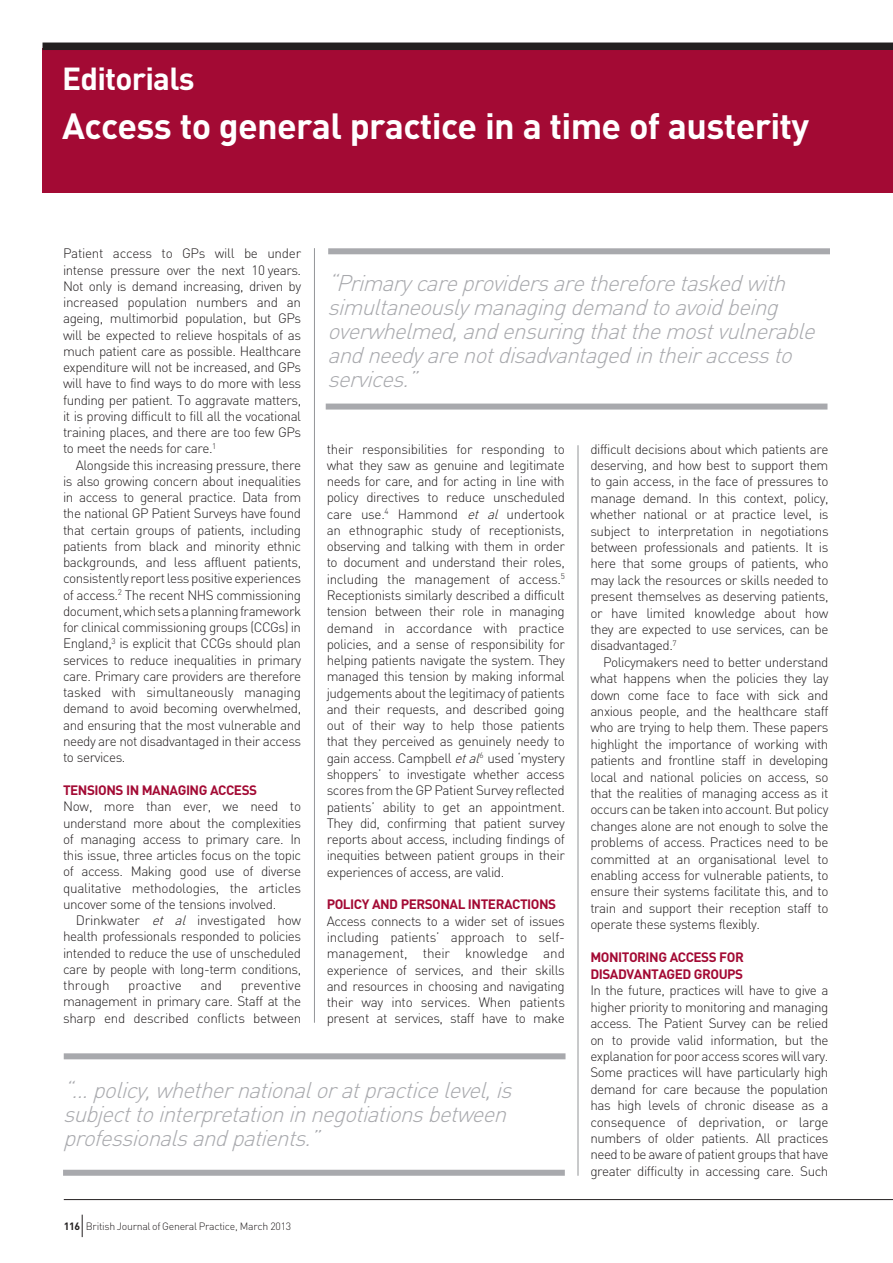
<style>
.page{position:relative;width:893px;height:1263px;background:#fff}
.page>*{position:absolute;margin:0;border:0;box-sizing:border-box;transform-origin:0 0}
.t1{font:700 36px "DIN";letter-spacing:-.02em;color:#fff}
.t2{font:700 31.5px "DIN";letter-spacing:-.025em;color:#fff}
.t3{font:italic 300 22.5px/24px "DIN";color:#a8a9ad}
.t4{font:300 13.5px/16.2px "DIN";letter-spacing:-.035em;color:#231f20;text-align:justify}
.t5{font:700 13.5px/16.6px "DIN";letter-spacing:-.035em;color:#a30a34}
.t6{font:300 13.5px "DIN";letter-spacing:-.005em;color:#231f20}
.t7{font:300 10.5px "DIN";letter-spacing:-.025em;color:#231f20}
.s1{font-style:italic}
.s2{font-weight:700}
</style>
<div class="page">
<div style="left:43px;top:49px;width:850px;height:144px;background:#a30a34"></div>
<div style="left:43px;top:43px;width:850px;height:7px;background:#231f20"></div>
<hr style="left:578px;top:445px;width:1px;height:731px;background:#939598">
<hr style="left:314px;top:248px;width:1px;height:775px;background:#939598">
<div style="left:64px;top:1053px;width:501px;height:6px;background:#a8a9ad"></div>
<div style="left:63px;top:1170px;width:502px;height:6px;background:#a8a9ad"></div>
<div style="left:328px;top:248px;width:502px;height:6px;background:#a8a9ad"></div>
<div style="left:326px;top:404px;width:501px;height:6px;background:#a8a9ad"></div>
<hr style="left:64px;top:1199px;width:829px;height:1px;background:#231f20">
<svg style="left:82px;top:1215px;width:1px;height:22px"></svg>
<h2 class="t2" style="left:62px;top:58px;width:134px">Editorials</h2>
<h1 class="t1" style="left:62px;top:103px;width:748px">Access to general practice in a time of austerity</h1>
<p class="t4" style="left:63px;top:245px;width:240px">Patient access to GPs will be under intense pressure over the next 10 years.<br>Not only is demand increasing, driven by increased population numbers and an ageing, multimorbid population, but GPs will be expected to relieve hospitals of as much patient care as possible. Healthcare expenditure will not be increased, and GPs will have to find ways to do more with less funding per patient. To aggravate matters, it is proving difficult to fill all the vocational training places, and there are too few GPs to meet the needs for care.<sup>1</sup></p>
<p class="t4" style="left:63px;top:457px;width:240px;text-indent:13px">Alongside this increasing pressure, there is also growing concern about inequalities in access to general practice. Data from the national GP Patient Surveys have found that certain groups of patients, including patients from black and minority ethnic backgrounds, and less affluent patients, consistently report less positive experiences of access.<sup>2</sup> The recent NHS commissioning document, which sets a planning framework for clinical commissioning groups (CCGs) in England,<sup>3</sup> is explicit that CCGs should plan services to reduce inequalities in primary care. Primary care providers are therefore tasked with simultaneously managing demand to avoid becoming overwhelmed, and ensuring that the most vulnerable and needy are not disadvantaged in their access to services.</p>
<p class="t5" style="left:63px;top:781px;width:196px">TENSIONS IN MANAGING ACCESS</p>
<p class="t4" style="left:63px;top:798px;width:240px">Now, more than ever, we need to understand more about the complexities of managing access to primary care. In this issue, three articles focus on the topic of access. Making good use of diverse qualitative methodologies, the articles uncover some of the tensions involved.</p>
<p class="t4" style="left:63px;top:912px;width:240px;text-indent:13px">Drinkwater <span class="s1">et al</span> investigated how health professionals responded to policies intended to reduce the use of unscheduled care by people with long-term conditions, through</p>
<h3 class="t3" style="left:327px;top:270px;width:496px">“Primarycareprovidersarethereforetaskedwith simultaneouslymanagingdemandtoavoidbeing overwhelmed,andensuringthatthemostvulnerable andneedyarenotdisadvantagedintheiraccessto services.”</h3>
<p class="t4" style="left:327px;top:440px;width:240px">their responsibilities for responding to what they saw as genuine and legitimate needs for care, and for acting in line with policy directives to reduce unscheduled care use.<sup>4</sup> Hammond <span class="s1">et al</span> undertook an ethnographic study of receptionists, observing and talking with them in order to document and understand their roles, including the management of access.<sup>5<br></sup>Receptionists similarly described a difficult tension between their role in managing demand in accordance with practice policies, and a sense of responsibility for helping patients navigate the system. They managed this tension by making informal judgements about the legitimacy of patients and their requests, and described going out of their way to help those patients that they perceived as genuinely needy to gain access. Campbell <span class="s1">etal</span><sup>6</sup> used ‘mystery shoppers’ to investigate whether access scores from the GP Patient Survey reflected patients’ ability to get an appointment.<br>They did, confirming that patient survey reports about access, including findings of inequities between patient groups in their experiences of access, are valid.</p>
<p class="t5" style="left:327px;top:896px;width:231px">POLICY AND PERSONAL INTERACTIONS</p>
<p class="t4" style="left:327px;top:913px;width:240px">Access connects to a wider set of issues including patients’ approach to self&shy;management, their knowledge and experience of services, and their skills and resources in choosing and navigating their way into services. When patients present at services, staff have to make</p>
<p class="t4" style="left:590px;top:440px;width:240px">difficult decisions about which patients are deserving, and how best to support them to gain access, in the face of pressures to manage demand. In this context, policy, whether national or at practice level, is subject to interpretation in negotiations between professionals and patients. It is here that some groups of patients, who may lack the resources or skills needed to present themselves as deserving patients, or have limited knowledge about how they are expected to use services, can be disadvantaged.<sup>7</sup></p>
<p class="t4" style="left:590px;top:654px;width:240px;text-indent:13px">Policymakers need to better understand what happens when the policies they lay down come face to face with sick and anxious people, and the healthcare staff who are trying to help them. These papers highlight the importance of working with patients and frontline staff in developing local and national policies on access, so that the realities of managing access as it occurs can be taken into account. But policy changes alone are not enough to solve the problems of access. Practices need to be committed at an organisational level to enabling access for vulnerable patients, to ensure their systems facilitate this, and to train and support their reception staff to operate these systems flexibly.</p>
<p class="t5" style="left:590px;top:948px;width:155px">MONITORING ACCESS FOR<br>DISADVANTAGED GROUPS</p>
<p class="t4" style="left:590px;top:982px;width:240px">In the future, practices will have to give a higher priority to monitoring and managing access. The Patient Survey can be relied on to provide valid information, but the explanation for poor access scores will vary.<br>Some practices will have particularly high demand for care because the population has high levels of chronic disease as a consequence of deprivation, or large numbers of older patients. All practices need to be aware of patient groups that have greater difficulty in accessing care. Such</p>
<p class="t4" style="left:63px;top:977px;width:240px;text-indent:178px">preventive management in primary care. Staff at the sharp end described conflicts between</p>
<p class="t6" style="left:128px;top:977px;width:55px">proactive</p>
<p class="t4" style="left:200px;top:977px;width:23px">and</p>
<h3 class="t3" style="left:63px;top:1078px;width:457px">“...policy,whethernationaloratpracticelevel,is subjecttointerpretationinnegotiationsbetween professionalsandpatients.”</h3>
<p class="t7" style="left:64px;top:1219px;width:229px"><span class="s2">116</span> British Journal of General Practice, March 2013</p>
</div>
